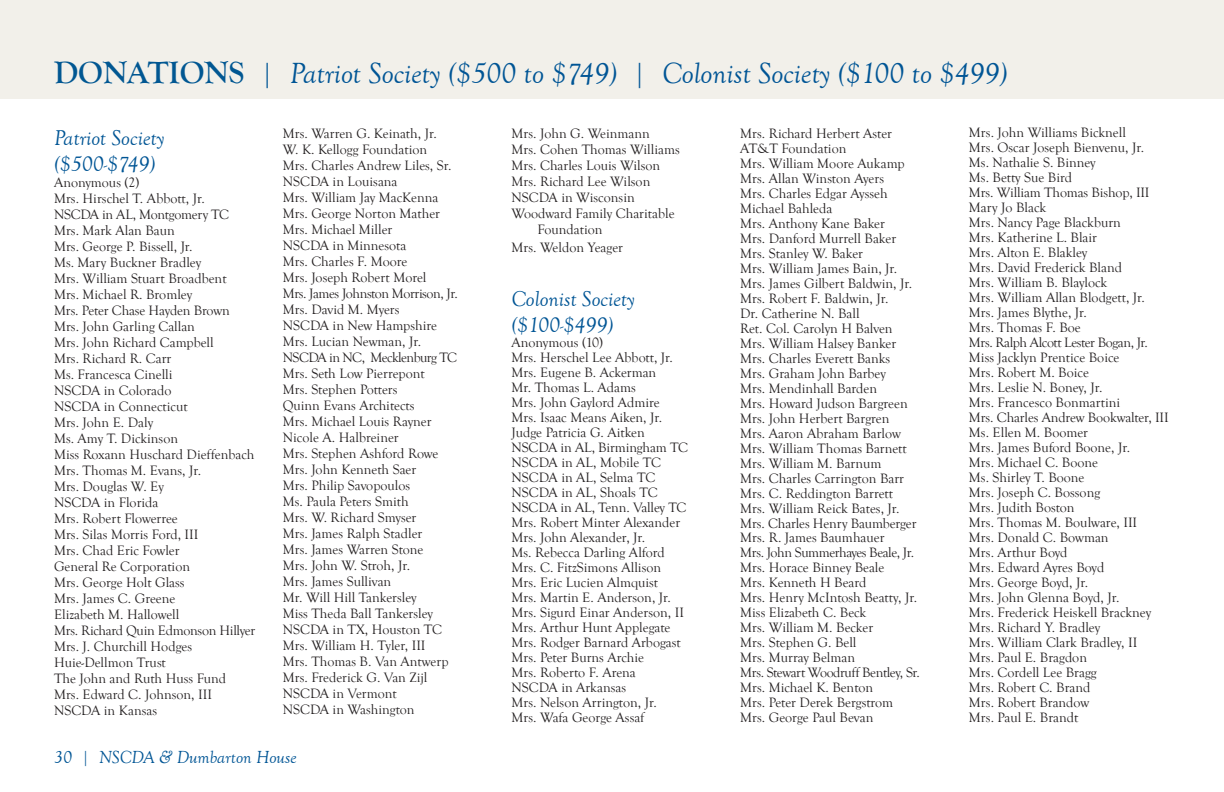
<style>
.page{position:relative;width:1224px;height:792px;background:#fff}
.page>*{position:absolute;margin:0;border:0;box-sizing:border-box;transform-origin:0 0}
.t1{font:italic 30px "Goudy Old Style T";color:#005595}
.t2{font:italic 22px/26px "Goudy Old Style T";color:#005595}
.t3{font:italic 18px "Goudy Old Style T";color:#005595}
.t4{font:14px/15px "Goudy Old Style T";color:#231f20}
.s1{font-weight:700;font-style:normal;font-size:32px;color:#015792}
</style>
<div class="page">
<div style="left:0;top:0;width:1224px;height:98px;background:#f2f0ea"></div>
<h1 class="t1" style="left:54px;top:57px;width:955px"><span class="s1">DONATIONS</span> | Patriot Society ($500 to $749) | Colonist Society ($100 to $499)</h1>
<h2 class="t2" style="left:54px;top:125px;width:112px">Patriot Society ($500-$749)</h2>
<p class="t4" style="left:54px;top:175px;width:203px;line-height:16px">Anonymous (2)<br>Mrs. Hirschel T. Abbott, Jr.<br>NSCDA in AL, Montgomery TC<br>Mrs. Mark Alan Baun<br>Mrs. George P. Bissell, Jr.<br>Ms. Mary Buckner Bradley<br>Mrs. William Stuart Broadbent<br>Mrs. Michael R. Bromley<br>Mrs. Peter Chase Hayden Brown<br>Mrs. John Garling Callan<br>Mrs. John Richard Campbell<br>Mrs. Richard R. Carr<br>Ms. Francesca Cinelli<br>NSCDA in Colorado<br>NSCDA in Connecticut<br>Mrs. John E. Daly<br>Ms. Amy T. Dickinson<br>Miss Roxann Huschard Dieffenbach<br>Mrs. Thomas M. Evans, Jr.<br>Mrs. Douglas W. Ey<br>NSCDA in Florida<br>Mrs. Robert Flowerree<br>Mrs. Silas Morris Ford, III<br>Mrs. Chad Eric Fowler<br>General Re Corporation<br>Mrs. George Holt Glass<br>Mrs. James C. Greene<br>Elizabeth M. Hallowell<br>Mrs. Richard Quin Edmonson Hillyer<br>Mrs. J. Churchill Hodges<br>Huie-Dellmon Trust<br>The John and Ruth Huss Fund<br>Mrs. Edward C. Johnson, III<br>NSCDA in Kansas</p>
<p class="t4" style="left:283px;top:126px;width:177px;line-height:16px">Mrs. Warren G. Keinath, Jr.<br>W. K. Kellogg Foundation<br>Mrs. Charles Andrew Liles, Sr.<br>NSCDA in Louisana<br>Mrs. William Jay MacKenna<br>Mrs. George Norton Mather<br>Mrs. Michael Miller<br>NSCDA in Minnesota<br>Mrs. Charles F. Moore<br>Mrs. Joseph Robert Morel<br>Mrs. James Johnston Morrison, Jr.<br>Mrs. David M. Myers<br>NSCDA in New Hampshire<br>Mrs. Lucian Newman, Jr.<br>NSCDA in NC, Mecklenburg TC<br>Mrs. Seth Low Pierrepont<br>Mrs. Stephen Potters<br>Quinn Evans Architects<br>Mrs. Michael Louis Rayner<br>Nicole A. Halbreiner<br>Mrs. Stephen Ashford Rowe<br>Mrs. John Kenneth Saer<br>Mrs. Philip Savopoulos<br>Ms. Paula Peters Smith<br>Mrs. W. Richard Smyser<br>Mrs. James Ralph Stadler<br>Mrs. James Warren Stone<br>Mrs. John W. Stroh, Jr.<br>Mrs. James Sullivan<br>Mr. Will Hill Tankersley<br>Miss Theda Ball Tankersley<br>NSCDA in TX, Houston TC<br>Mrs. William H. Tyler, III<br>Mrs. Thomas B. Van Antwerp<br>Mrs. Frederick G. Van Zijl<br>NSCDA in Vermont<br>NSCDA in Washington</p>
<p class="t4" style="left:511px;top:126px;width:140px">Mrs. John G. Weinmann</p>
<p class="t4" style="left:511px;top:142px;width:170px">Mrs. Cohen Thomas Williams</p>
<p class="t4" style="left:511px;top:158px;width:150px">Mrs. Charles Louis Wilson</p>
<p class="t4" style="left:511px;top:174px;width:140px">Mrs. Richard Lee Wilson</p>
<p class="t4" style="left:511px;top:190px;width:125px">NSCDA in Wisconsin</p>
<p class="t4" style="left:511px;top:206px;width:165px">Woodward Family Charitable</p>
<p class="t4" style="left:537px;top:222px;width:67px">Foundation</p>
<p class="t4" style="left:511px;top:240px;width:113px">Mrs. Weldon Yeager</p>
<h2 class="t2" style="left:511px;top:286px;width:125px">Colonist Society ($100-$499)</h2>
<p class="t4" style="left:511px;top:335px;width:178px">Anonymous (10)<br>Mrs. Herschel Lee Abbott, Jr.<br>Mrs. Eugene B. Ackerman<br>Mr. Thomas L. Adams<br>Mrs. John Gaylord Admire<br>Mrs. Isaac Means Aiken, Jr.<br>Judge Patricia G. Aitken<br>NSCDA in AL, Birmingham TC<br>NSCDA in AL, Mobile TC<br>NSCDA in AL, Selma TC<br>NSCDA in AL, Shoals TC<br>NSCDA in AL, Tenn. Valley TC<br>Mrs. Robert Minter Alexander<br>Mrs. John Alexander, Jr.<br>Ms. Rebecca Darling Alford<br>Mrs. C. FitzSimons Allison<br>Mrs. Eric Lucien Almquist<br>Mrs. Martin E. Anderson, Jr.<br>Mrs. Sigurd Einar Anderson, II<br>Mrs. Arthur Hunt Applegate<br>Mrs. Rodger Barnard Arbogast<br>Mrs. Peter Burns Archie<br>Mrs. Roberto F. Arena<br>NSCDA in Arkansas<br>Mrs. Nelson Arrington, Jr.<br>Mrs. Wafa George Assaf</p>
<p class="t3" style="left:54px;top:748px;width:244px">30 | NSCDA &amp; Dumbarton House</p>
<p class="t4" style="left:740px;top:126px;width:181px">Mrs. Richard Herbert Aster<br>AT&amp;T Foundation<br>Mrs. William Moore Aukamp<br>Mrs. Allan Winston Ayers<br>Mrs. Charles Edgar Aysseh<br>Michael Bahleda<br>Mrs. Anthony Kane Baker<br>Mrs. Danford Murrell Baker<br>Mrs. Stanley W. Baker<br>Mrs. William James Bain, Jr.<br>Mrs. James Gilbert Baldwin, Jr.<br>Mrs. Robert F. Baldwin, Jr.<br>Dr. Catherine N. Ball<br>Ret. Col. Carolyn H Balven<br>Mrs. William Halsey Banker<br>Mrs. Charles Everett Banks<br>Mrs. Graham John Barbey<br>Mrs. Mendinhall Barden<br>Mrs. Howard Judson Bargreen<br>Mrs. John Herbert Bargren<br>Mrs. Aaron Abraham Barlow<br>Mrs. William Thomas Barnett<br>Mrs. William M. Barnum<br>Mrs. Charles Carrington Barr<br>Mrs. C. Reddington Barrett<br>Mrs. William Reick Bates, Jr.<br>Mrs. Charles Henry Baumberger<br>Mrs. R. James Baumhauer<br>Mrs. John Summerhayes Beale, Jr.<br>Mrs. Horace Binney Beale<br>Mrs. Kenneth H Beard<br>Mrs. Henry McIntosh Beatty, Jr.<br>Miss Elizabeth C. Beck<br>Mrs. William M. Becker<br>Mrs. Stephen G. Bell<br>Mrs. Murray Belman<br>Mrs. Stewart Woodruff Bentley, Sr.<br>Mrs. Michael K. Benton<br>Mrs. Peter Derek Bergstrom<br>Mrs. George Paul Bevan</p>
<p class="t4" style="left:969px;top:126px;width:201px">Mrs. John Williams Bicknell<br>Mrs. Oscar Joseph Bienvenu, Jr.<br>Ms. Nathalie S. Binney<br>Ms. Betty Sue Bird<br>Mrs. William Thomas Bishop, III<br>Mary Jo Black<br>Mrs. Nancy Page Blackburn<br>Mrs. Katherine L. Blair<br>Mrs. Alton E. Blakley<br>Mrs. David Frederick Bland<br>Mrs. William B. Blaylock<br>Mrs. William Allan Blodgett, Jr.<br>Mrs. James Blythe, Jr.<br>Mrs. Thomas F. Boe<br>Mrs. Ralph Alcott Lester Bogan, Jr.<br>Miss Jacklyn Prentice Boice<br>Mrs. Robert M. Boice<br>Mrs. Leslie N. Boney, Jr.<br>Mrs. Francesco Bonmartini<br>Mrs. Charles Andrew Bookwalter, III<br>Ms. Ellen M. Boomer<br>Mrs. James Buford Boone, Jr.<br>Mrs. Michael C. Boone<br>Ms. Shirley T. Boone<br>Mrs. Joseph C. Bossong<br>Mrs. Judith Boston<br>Mrs. Thomas M. Boulware, III<br>Mrs. Donald C. Bowman<br>Mrs. Arthur Boyd<br>Mrs. Edward Ayres Boyd<br>Mrs. George Boyd, Jr.<br>Mrs. John Glenna Boyd, Jr.<br>Mrs. Frederick Heiskell Brackney<br>Mrs. Richard Y. Bradley<br>Mrs. William Clark Bradley, II<br>Mrs. Paul E. Bragdon<br>Mrs. Cordell Lee Bragg<br>Mrs. Robert C. Brand<br>Mrs. Robert Brandow<br>Mrs. Paul E. Brandt</p>
</div>
